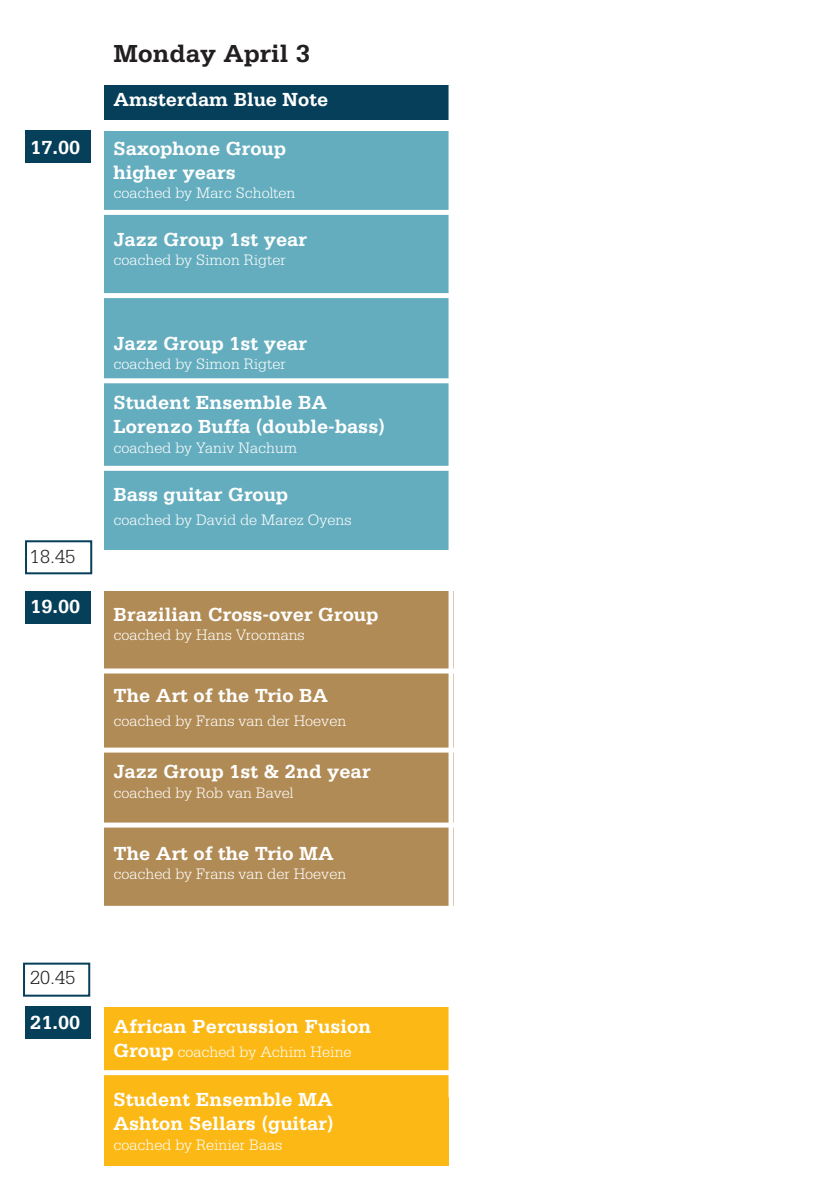
<style>
.page{position:relative;width:840px;height:1191px;background:#fff}
.page>*{position:absolute;margin:0;border:0;box-sizing:border-box;transform-origin:0 0}
.t1{font:700 26px "Serifa Std";color:#231f20}
.t2{font:700 20px/24px "Serifa Std";color:#fff}
.t3{font:300 20px "Serifa Std";color:#231f20}
.t4{font:300 16px "Serifa Std";color:#fff}
.s1{font-weight:700;font-size:20px}
</style>
<div class="page">
<div style="left:25px;top:1007px;width:65px;height:32px;background:#063f59"></div>
<div style="left:25px;top:591px;width:65px;height:32px;background:#063f59"></div>
<div style="left:25px;top:130px;width:65px;height:32px;background:#063f59"></div>
<div style="left:104px;top:85px;width:347px;height:34px;background:#063f59"></div>
<div style="left:104px;top:1006px;width:344px;height:159px;background:#fcb814"></div>
<div style="left:104px;top:591px;width:349px;height:317px;background:#b18b55"></div>
<div style="left:104px;top:131px;width:347px;height:419px;background:#64adbe"></div>
<div style="left:448px;top:85px;width:5px;height:1012px;background:#fff"></div>
<div style="left:90px;top:210px;width:749px;height:5px;background:#fff"></div>
<div style="left:87px;top:293px;width:752px;height:5px;background:#fff"></div>
<div style="left:92px;top:378px;width:747px;height:5px;background:#fff"></div>
<div style="left:90px;top:668px;width:749px;height:5px;background:#fff"></div>
<div style="left:90px;top:747px;width:749px;height:5px;background:#fff"></div>
<div style="left:92px;top:822px;width:747px;height:5px;background:#fff"></div>
<div style="left:25px;top:540px;width:67px;height:34px;border:2px solid #063f59"></div>
<div style="left:23px;top:962px;width:67px;height:34px;border:2px solid #063f59"></div>
<div style="left:92px;top:466px;width:747px;height:5px;background:#fff"></div>
<div style="left:87px;top:905px;width:752px;height:5px;background:#fff"></div>
<div style="left:88px;top:1070px;width:366px;height:5px;background:#fff"></div>
<p class="t2" style="left:30px;top:135px;width:52px">17.00</p>
<p class="t3" style="left:30px;top:546px;width:46px">18.45</p>
<p class="t2" style="left:30px;top:594px;width:52px">19.00</p>
<h1 class="t1" style="left:113px;top:39px;width:198px">Monday April 3</h1>
<p class="t2" style="left:113px;top:88px;width:216px">Amsterdam Blue Note</p>
<p class="t2" style="left:113px;top:136px;width:174px">Saxophone Group higher years</p>
<p class="t4" style="left:113px;top:184px;width:183px">coached by Marc Scholten</p>
<p class="t2" style="left:113px;top:227px;width:195px">Jazz Group 1st year</p>
<p class="t4" style="left:113px;top:251px;width:174px">coached by Simon Rigter</p>
<p class="t2" style="left:113px;top:331px;width:195px">Jazz Group 1st year</p>
<p class="t4" style="left:113px;top:355px;width:174px">coached by Simon Rigter</p>
<p class="t2" style="left:113px;top:391px;width:273px">Student Ensemble BA<br>Lorenzo Buffa (double-bass)</p>
<p class="t4" style="left:113px;top:438px;width:185px">coached by Yaniv Nachum</p>
<p class="t2" style="left:113px;top:482px;width:176px">Bass guitar Group</p>
<p class="t4" style="left:113px;top:510px;width:239px">coached by David de Marez Oyens</p>
<p class="t2" style="left:113px;top:602px;width:266px">Brazilian Cross-over Group</p>
<p class="t4" style="left:113px;top:626px;width:192px">coached by Hans Vroomans</p>
<p class="t2" style="left:113px;top:683px;width:216px">The Art of the Trio BA</p>
<p class="t4" style="left:113px;top:712px;width:234px">coached by Frans van der Hoeven</p>
<p class="t2" style="left:113px;top:759px;width:258px">Jazz Group 1st &amp; 2nd year</p>
<p class="t4" style="left:113px;top:783px;width:181px">coached by Rob van Bavel</p>
<p class="t2" style="left:113px;top:841px;width:222px">The Art of the Trio MA</p>
<p class="t4" style="left:113px;top:865px;width:234px">coached by Frans van der Hoeven</p>
<p class="t3" style="left:30px;top:966px;width:46px">20.45</p>
<p class="t2" style="left:30px;top:1010px;width:52px">21.00</p>
<p class="t2" style="left:113px;top:1014px;width:259px">African Percussion Fusion</p>
<p class="t4" style="left:113px;top:1043px;width:239px"><span class="s1">Group</span> coached by Achim Heine</p>
<p class="t2" style="left:113px;top:1087px;width:222px">Student Ensemble MA<br>Ashton Sellars (guitar)</p>
<p class="t4" style="left:113px;top:1135px;width:170px">coached by Reinier Baas</p>
</div>
